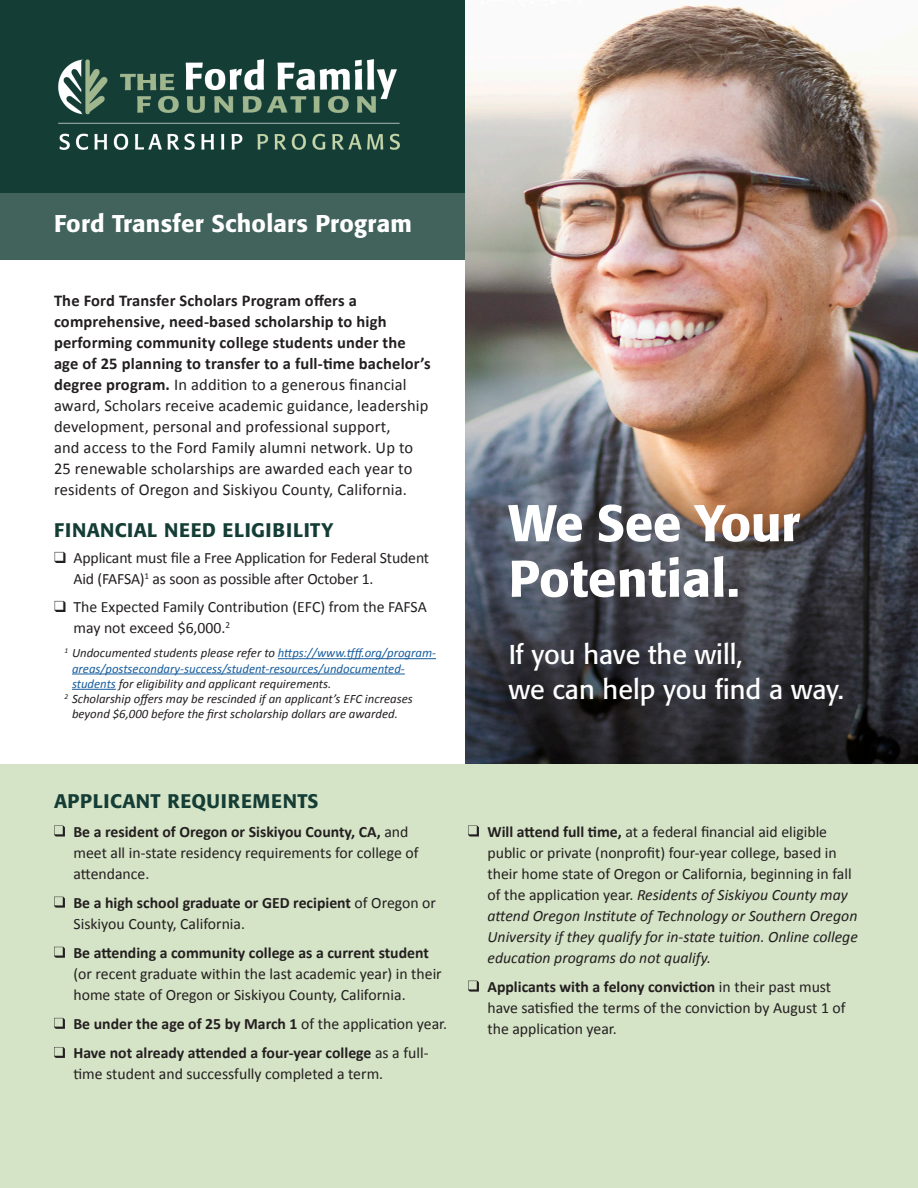
<style>
.page{position:relative;width:918px;height:1188px;background:#fff}
.page>*{position:absolute;margin:0;border:0;box-sizing:border-box;transform-origin:0 0}
.t1{font:500 51px/55.5px "Formata";letter-spacing:-.01em;color:#fff}
.t2{font:27px/34.5px "Formata";color:#fff}
.t3{font:500 24px "Formata";letter-spacing:.01em;color:#fff}
.basic_body{font:500 19.5px "Formata";letter-spacing:.025em;color:#143d35}
.green_subhead{font:500 19.5px "Formata";letter-spacing:.025em;color:#143d35}
.basic_body-2{font:16.5px/21px "Calibri";letter-spacing:.01em;color:#231f20}
.bullet_check_list{font:15.75px/21px "Calibri";color:#231f20}
.bullet_check_list-2{font:italic 15.75px/21px "Calibri";color:#231f20}
.bullet_check_list-3{font:700 15.75px "Calibri";color:#231f20}
.t4{font:italic 12.75px/15.3px "Calibri";color:#175d9e}
.t5{font:italic 12.75px/15.3px "Calibri";color:#231f20;text-align:center}
.s1{font-weight:700}
.s2{color:#231f20}
.s3{font-weight:400}
.s4{font-weight:700;font-style:normal}
.s5{font-style:normal}
</style>
<div class="page">
<div style="left:0;top:0;width:484px;height:260px;background:#143d35"></div>
<div style="left:0;top:193px;width:483px;height:70px;background:#42635c"></div>
<img style="left:58px;top:59px;width:341px;height:91px">
<img style="left:466px;top:0;width:452px;height:765px">
<hr style="left:278px;top:658px;width:158px;height:1px;background:#175d9e">
<hr style="left:72px;top:674px;width:333px;height:1px;background:#175d9e">
<hr style="left:72px;top:689px;width:44px;height:1px;background:#175d9e">
<div style="left:0;top:765px;width:918px;height:423px;background:#d5e3c6"></div>
<svg style="left:54px;top:826px;width:11px;height:11px"></svg>
<svg style="left:54px;top:897px;width:11px;height:11px"></svg>
<svg style="left:54px;top:947px;width:11px;height:11px"></svg>
<svg style="left:54px;top:1018px;width:11px;height:11px"></svg>
<svg style="left:54px;top:1047px;width:11px;height:11px"></svg>
<svg style="left:468px;top:826px;width:11px;height:11px"></svg>
<svg style="left:468px;top:981px;width:11px;height:11px"></svg>
<p class="t3" style="left:54px;top:209px;width:359px">Ford Transfer Scholars Program</p>
<p class="basic_body-2" style="left:54px;top:290px;width:378px"><span class="s1">The Ford Transfer Scholars Program offers a comprehensive, need-based scholarship to high performing community college students under the age of 25 planning to transfer to a full-time bachelor’s degree program.</span> In addition to a generous financial award, Scholars receive academic guidance, leadership development, personal and professional support,<br>and access to the Ford Family alumni network. Up to 25 renewable scholarships are awarded each year to residents of Oregon and Siskiyou County, California.</p>
<p class="basic_body" style="left:54px;top:518px;width:281px">FINANCIAL NEED ELIGIBILITY</p>
<p class="bullet_check_list" style="left:74px;top:547px;width:357px;text-indent:-20px">❑ Applicant must file a Free Application for Federal Student<br>Aid (FAFSA)<sup>1</sup> as soon as possible after October 1.</p>
<p class="bullet_check_list" style="left:74px;top:596px;width:355px;text-indent:-20px">❑ The Expected Family Contribution (EFC) from the FAFSA may not exceed $6,000.<sup>2</sup></p>
<p class="t4" style="left:72px;top:645px;width:366px;text-indent:-8px"><sup>1</sup> <span class="s2">Undocumented students please refer to</span> https://www.tfff.org/program&shy;areas/postsecondary-success/student-resources/undocumented&shy;students <span class="s2">for eligibility and applicant requirements.</span></p>
<p class="t5" style="left:64px;top:691px;width:350px"><sup>2</sup> Scholarship offers may be rescinded if an applicant’s EFC increases beyond $6,000 before the first scholarship dollars are awarded.</p>
<p class="green_subhead" style="left:54px;top:789px;width:266px">APPLICANT REQUIREMENTS</p>
<p class="bullet_check_list" style="left:73px;top:821px;width:347px"><span class="s1">Be a resident of Oregon or Siskiyou County, CA,</span> and meet all in-state residency requirements for college of attendance.</p>
<p class="bullet_check_list" style="left:73px;top:892px;width:364px"><span class="s1">Be a high school graduate or GED recipient</span> of Oregon or<br>Siskiyou County, California.</p>
<p class="bullet_check_list" style="left:73px;top:942px;width:370px"><span class="s1">Be attending a community college as a current student </span>(or recent graduate within the last academic year) in their home state of Oregon or Siskiyou County, California.</p>
<p class="bullet_check_list-3" style="left:73px;top:1014px;width:375px">Be under the age of 25 by March 1 <span class="s3">of the application year.</span></p>
<p class="bullet_check_list" style="left:73px;top:1042px;width:357px"><span class="s1">Have not already attended a four-year college</span> as a full&shy;time student and successfully completed a term.</p>
<p class="t1" style="left:509px;top:495px;width:293px">We See Your<br>Potential.</p>
<p class="t2" style="left:509px;top:637px;width:337px">If you have the will,<br>we can help you find a way.</p>
<p class="bullet_check_list-2" style="left:487px;top:820px;width:372px"><span class="s4">Will attend full time,</span> <span class="s5">at a federal financial aid eligible public or private (nonprofit) four-year college, based in their home state of Oregon or California, beginning in fall of the application year.</span> Residents of Siskiyou County may attend Oregon Institute of Technology or Southern Oregon University if they qualify for in-state tuition. Online college education programs do not qualify.</p>
<p class="bullet_check_list" style="left:487px;top:976px;width:360px"><span class="s1">Applicants with a felony conviction</span> in their past must have satisfied the terms of the conviction by August 1 of the application year.</p>
</div>
